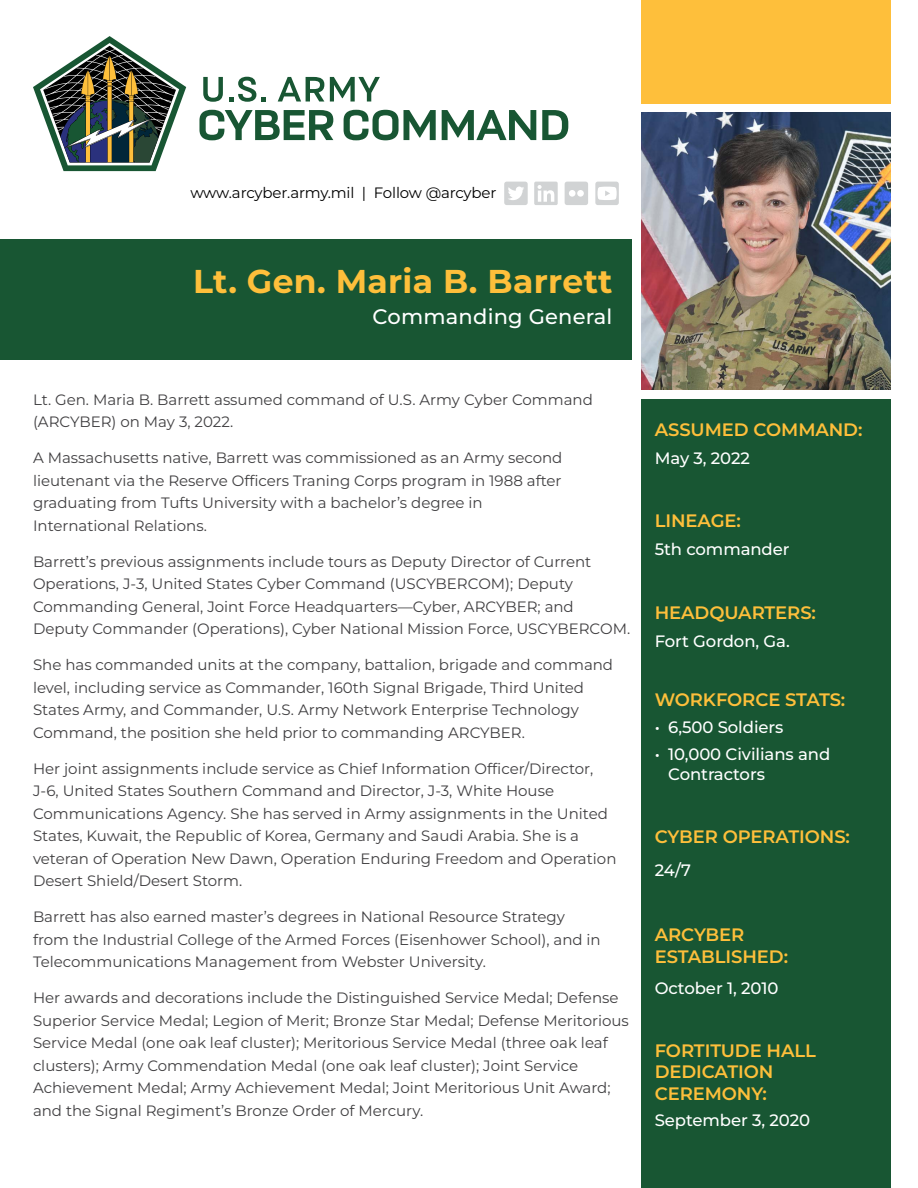
<style>
.page{position:relative;width:918px;height:1188px;background:#fff}
.page>*{position:absolute;margin:0;border:0;box-sizing:border-box;transform-origin:0 0}
.t1{font:700 33px "Montserrat";letter-spacing:.01em;color:#febf3b}
.t2{font:500 21px "Montserrat";letter-spacing:.01em;color:#fff}
.t3{font:600 18px/21.6px "Montserrat";letter-spacing:-.005em;color:#febf3b}
.t4{font:500 16.5px/19.8px "Montserrat";letter-spacing:-.005em;color:#fff}
.t5{font:15px/22.5px "Montserrat";color:#414042}
.t6{font:15px "Montserrat";letter-spacing:-.01em;color:#000}
</style>
<div class="page">
<div style="left:0;top:239px;width:632px;height:121px;background:#185633"></div>
<div style="left:642px;top:399px;width:249px;height:789px;background:#185633"></div>
<svg style="left:33px;top:36px;width:153px;height:135px"></svg>
<svg style="left:203px;top:77px;width:20px;height:25px"></svg>
<svg style="left:229px;top:77px;width:27px;height:25px"></svg>
<svg style="left:262px;top:97px;width:4px;height:5px"></svg>
<svg style="left:278px;top:77px;width:46px;height:25px"></svg>
<svg style="left:330px;top:77px;width:50px;height:25px"></svg>
<svg style="left:199px;top:110px;width:134px;height:30px"></svg>
<svg style="left:344px;top:110px;width:92px;height:30px"></svg>
<svg style="left:442px;top:110px;width:94px;height:30px"></svg>
<svg style="left:542px;top:110px;width:26px;height:30px"></svg>
<img style="left:642px;top:112px;width:249px;height:278px">
<div style="left:642px;top:0;width:249px;height:104px;background:#febf3b"></div>
<svg style="left:565px;top:182px;width:23px;height:23px"></svg>
<svg style="left:504px;top:182px;width:24px;height:23px"></svg>
<svg style="left:534px;top:182px;width:24px;height:23px"></svg>
<svg style="left:595px;top:182px;width:24px;height:23px"></svg>
<p class="t6" style="left:190px;top:182px;width:308px">www.arcyber.army.mil | Follow @arcyber</p>
<h1 class="t1" style="left:193px;top:260px;width:421px">Lt. Gen. Maria B. Barrett</h1>
<h2 class="t2" style="left:373px;top:302px;width:241px">Commanding General</h2>
<p class="t5" style="left:33px;top:388px;width:561px">Lt. Gen. Maria B. Barrett assumed command of U.S. Army Cyber Command (ARCYBER) on May 3, 2022.</p>
<p class="t5" style="left:33px;top:446px;width:531px">A Massachusetts native, Barrett was commissioned as an Army second lieutenant via the Reserve Officers Traning Corps program in 1988 after graduating from Tufts University with a bachelor’s degree in International Relations.</p>
<p class="t5" style="left:33px;top:550px;width:599px">Barrett’s previous assignments include tours as Deputy Director of Current Operations, J-3, United States Cyber Command (USCYBERCOM); Deputy Commanding General, Joint Force Headquarters—Cyber, ARCYBER; and Deputy Commander (Operations), Cyber National Mission Force, USCYBERCOM.</p>
<p class="t5" style="left:33px;top:653px;width:582px">She has commanded units at the company, battalion, brigade and command level, including service as Commander, 160th Signal Brigade, Third United States Army, and Commander, U.S. Army Network Enterprise Technology Command, the position she held prior to commanding ARCYBER.</p>
<p class="t5" style="left:33px;top:757px;width:585px">Her joint assignments include service as Chief Information Officer/Director, J-6, United States Southern Command and Director, J-3, White House Communications Agency. She has served in Army assignments in the United States, Kuwait, the Republic of Korea, Germany and Saudi Arabia. She is a veteran of Operation New Dawn, Operation Enduring Freedom and Operation Desert Shield/Desert Storm.</p>
<p class="t5" style="left:33px;top:905px;width:569px">Barrett has also earned master’s degrees in National Resource Strategy from the Industrial College of the Armed Forces (Eisenhower School), and in<br>Telecommunications Management from Webster University.</p>
<p class="t5" style="left:33px;top:986px;width:597px">Her awards and decorations include the Distinguished Service Medal; Defense Superior Service Medal; Legion of Merit; Bronze Star Medal; Defense Meritorious Service Medal (one oak leaf cluster); Meritorious Service Medal (three oak leaf clusters); Army Commendation Medal (one oak leaf cluster); Joint Service Achievement Medal; Army Achievement Medal; Joint Meritorious Unit Award; and the Signal Regiment’s Bronze Order of Mercury.</p>
<p class="t3" style="left:655px;top:419px;width:209px">ASSUMED COMMAND:</p>
<p class="t4" style="left:655px;top:448px;width:97px">May 3, 2022</p>
<p class="t3" style="left:655px;top:509px;width:88px">LINEAGE:</p>
<p class="t4" style="left:655px;top:538px;width:136px">5th commander</p>
<p class="t3" style="left:655px;top:601px;width:163px">HEADQUARTERS:</p>
<p class="t4" style="left:655px;top:631px;width:137px">Fort Gordon, Ga.</p>
<p class="t3" style="left:655px;top:688px;width:192px">WORKFORCE STATS:</p>
<p class="t4" style="left:655px;top:717px;width:130px">• 6,500 Soldiers</p>
<p class="t4" style="left:668px;top:744px;width:164px;text-indent:-13px">• 10,000 Civilians and<br>Contractors</p>
<p class="t3" style="left:655px;top:826px;width:197px">CYBER OPERATIONS:</p>
<p class="t4" style="left:655px;top:860px;width:38px">24/7</p>
<p class="t3" style="left:655px;top:924px;width:135px">ARCYBER<br>ESTABLISHED:</p>
<p class="t4" style="left:655px;top:978px;width:125px">October 1, 2010</p>
<p class="t3" style="left:655px;top:1039px;width:163px">FORTITUDE HALL<br>DEDICATION<br>CEREMONY:</p>
<p class="t4" style="left:655px;top:1110px;width:157px">September 3, 2020</p>
</div>
